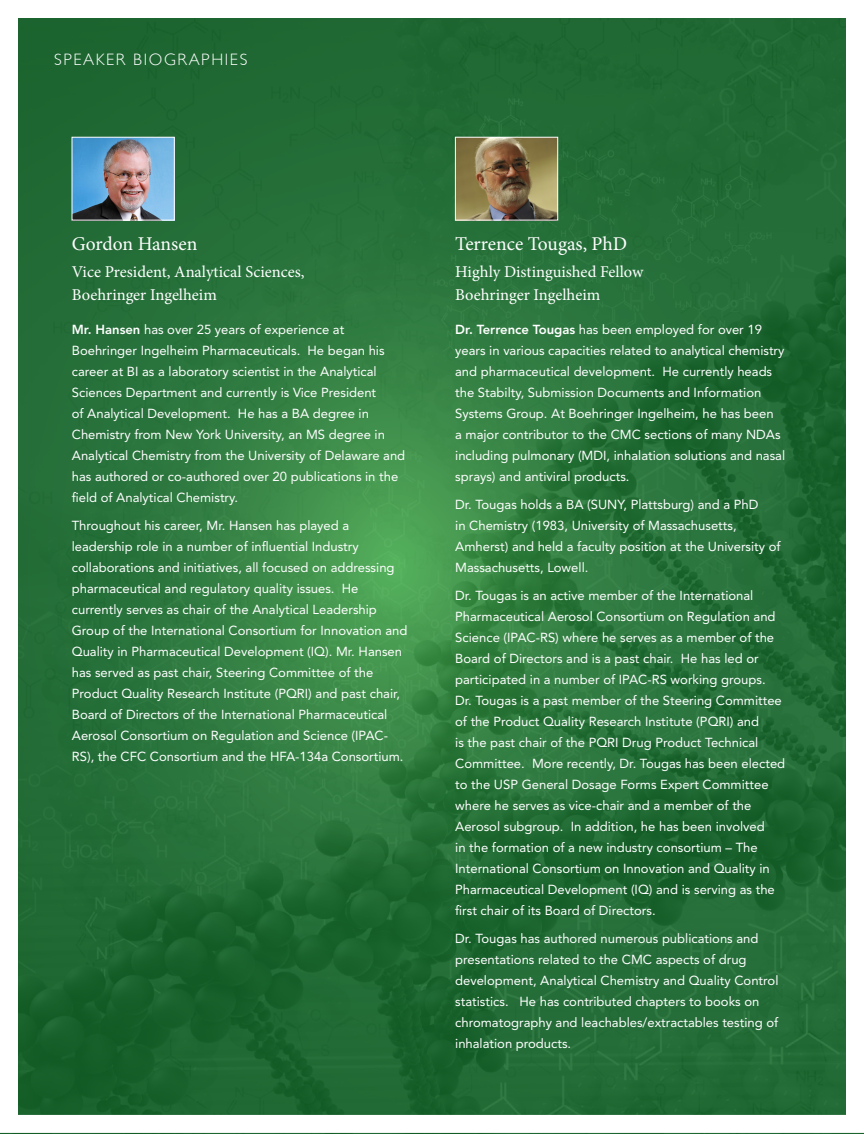
<style>
.page{position:relative;width:864px;height:1134px;background:#fff}
.page>*{position:absolute;margin:0;border:0;box-sizing:border-box;transform-origin:0 0}
.Bio_Name{font:19.5px "Minion Pro";letter-spacing:-.005em;color:#fff}
.BioTitle{font:16.5px/22.5px "Minion Pro";color:#fff}
.Paragraph_Style_2{font:300 16.5px "Gill Sans";letter-spacing:.1em;color:#fff}
.Bio_Copy{font:13.05px/21px "Avenir";color:#fff}
.s1{font-weight:800}
</style>
<div class="page">
<img style="left:0;top:19px;width:864px;height:1115px">
<img style="left:74px;top:139px;width:99px;height:79px">
<div style="left:72px;top:137px;width:103px;height:83px;border:1px solid #fff"></div>
<img style="left:457px;top:139px;width:99px;height:79px">
<div style="left:455px;top:137px;width:103px;height:83px;border:1px solid #fff"></div>
<p class="Paragraph_Style_2" style="left:54px;top:50px;width:195px">SPEAKER BIOGRAPHIES</p>
<p class="Bio_Name" style="left:72px;top:231px;width:127px">Gordon Hansen</p>
<p class="BioTitle" style="left:72px;top:261px;width:234px">Vice President, Analytical Sciences,<br>Boehringer Ingelheim</p>
<p class="Bio_Copy" style="left:72px;top:319px;width:335px"><span class="s1">Mr. Hansen</span> has over 25 years of experience at Boehringer Ingelheim Pharmaceuticals. He began his career at BI as a laboratory scientist in the Analytical Sciences Department and currently is Vice President<br>of Analytical Development. He has a BA degree in Chemistry from New York University, an MS degree in Analytical Chemistry from the University of Delaware and has authored or co-authored over 20 publications in the field of Analytical Chemistry.</p>
<p class="Bio_Copy" style="left:72px;top:515px;width:337px">Throughout his career, Mr. Hansen has played a leadership role in a number of influential Industry collaborations and initiatives, all focused on addressing pharmaceutical and regulatory quality issues. He currently serves as chair of the Analytical Leadership Group of the International Consortium for Innovation and Quality in Pharmaceutical Development (IQ). Mr. Hansen has served as past chair, Steering Committee of the Product Quality Research Institute (PQRI) and past chair, Board of Directors of the International Pharmaceutical Aerosol Consortium on Regulation and Science (IPAC-RS), the CFC Consortium and the HFA-134a Consortium.</p>
<p class="Bio_Name" style="left:455px;top:231px;width:174px">Terrence Tougas, PhD</p>
<p class="BioTitle" style="left:455px;top:261px;width:190px">Highly Distinguished Fellow<br>Boehringer Ingelheim</p>
<p class="Bio_Copy" style="left:455px;top:319px;width:332px"><span class="s1">Dr. Terrence Tougas</span> has been employed for over 19 years in various capacities related to analytical chemistry and pharmaceutical development. He currently heads the Stabilty, Submission Documents and Information Systems Group. At Boehringer Ingelheim, he has been<br>a major contributor to the CMC sections of many NDAs including pulmonary (MDI, inhalation solutions and nasal sprays) and antiviral products.</p>
<p class="Bio_Copy" style="left:455px;top:494px;width:327px">Dr. Tougas holds a BA (SUNY, Plattsburg) and a PhD<br>in Chemistry (1983, University of Massachusetts, Amherst) and held a faculty position at the University of Massachusetts, Lowell.</p>
<p class="Bio_Copy" style="left:455px;top:585px;width:332px">Dr. Tougas is an active member of the International Pharmaceutical Aerosol Consortium on Regulation and Science (IPAC-RS) where he serves as a member of the Board of Directors and is a past chair. He has led or participated in a number of IPAC-RS working groups.<br>Dr. Tougas is a past member of the Steering Committee of the Product Quality Research Institute (PQRI) and<br>is the past chair of the PQRI Drug Product Technical Committee. More recently, Dr. Tougas has been elected to the USP General Dosage Forms Expert Committee where he serves as vice-chair and a member of the Aerosol subgroup. In addition, he has been involved<br>in the formation of a new industry consortium – The International Consortium on Innovation and Quality in Pharmaceutical Development (IQ) and is serving as the first chair of its Board of Directors.</p>
<p class="Bio_Copy" style="left:455px;top:928px;width:325px">Dr. Tougas has authored numerous publications and presentations related to the CMC aspects of drug development, Analytical Chemistry and Quality Control statistics. He has contributed chapters to books on chromatography and leachables/extractables testing of inhalation products.</p>
</div>
